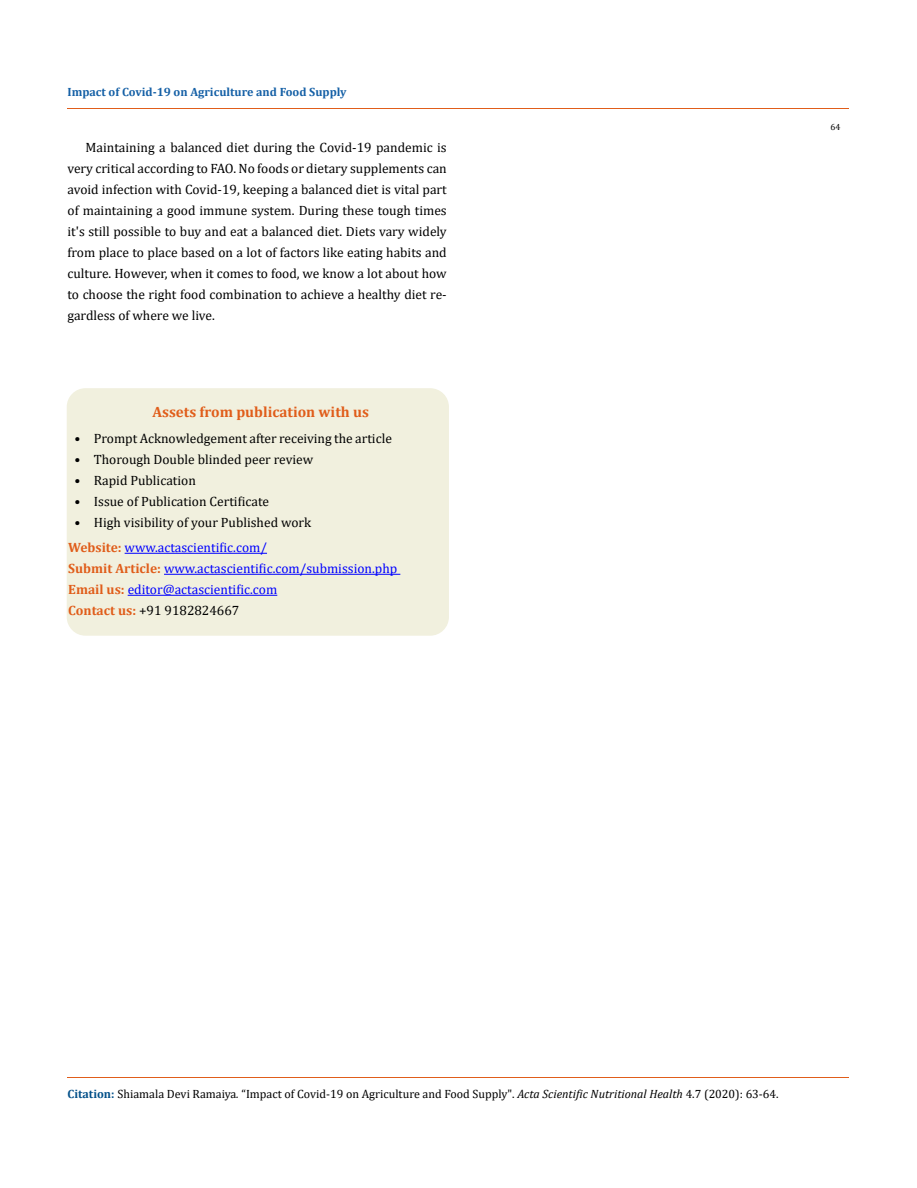
<style>
.page{position:relative;width:917px;height:1188px;background:#fff}
.page>*{position:absolute;margin:0;border:0;box-sizing:border-box;transform-origin:0 0}
.t1{font:700 15px "Cambria";color:#e05d1a}
.t2{font:13.5px/21px "Cambria";color:#000;text-align:justify}
.t3{font:13.5px/21px "Cambria";color:#00f}
.t4{font:12px "Cambria";color:#000}
.t5{font:700 12px "Cambria";color:#1560a6}
.t6{font:9px "Cambria";color:#000}
.s1{font-weight:700;color:#e05d1a}
.s2{color:#000}
.s3{font-weight:700;color:#035089}
.s4{font-style:italic}
</style>
<div class="page">
<hr style="left:67px;top:109px;width:782px;height:1px;background:#e05d1a">
<div style="left:67px;top:389px;width:381px;height:246px;background:#f1f0de;border-radius:18px"></div>
<div style="left:67px;top:388px;width:382px;height:248px;border:2px solid #f1f0de;border-radius:18px"></div>
<hr style="left:125px;top:553px;width:142px;height:1px;background:#00f">
<hr style="left:164px;top:574px;width:236px;height:1px;background:#00f">
<hr style="left:128px;top:595px;width:149px;height:1px;background:#00f">
<hr style="left:67px;top:1077px;width:782px;height:1px;background:#e05d1a">
<p class="t5" style="left:67px;top:83px;width:280px">Impact of Covid-19 on Agriculture and Food Supply</p>
<p class="t2" style="left:67px;top:136px;width:381px;text-indent:18px">Maintaining a balanced diet during the Covid-19 pandemic is very critical according to FAO. No foods or dietary supplements can avoid infection with Covid-19, keeping a balanced diet is vital part of maintaining a good immune system. During these tough times it's still possible to buy and eat a balanced diet. Diets vary widely from place to place based on a lot of factors like eating habits and culture. However, when it comes to food, we know a lot about how to choose the right food combination to achieve a healthy diet re&shy;gardless of where we live.</p>
<p class="t1" style="left:152px;top:401px;width:218px">Assets from publication with us</p>
<p class="t2" style="left:74px;top:428px;width:319px">• Prompt Acknowledgement after receiving the article</p>
<p class="t2" style="left:74px;top:449px;width:240px">• Thorough Double blinded peer review</p>
<p class="t2" style="left:74px;top:470px;width:123px">• Rapid Publication</p>
<p class="t2" style="left:74px;top:491px;width:196px">• Issue of Publication Certificate</p>
<p class="t2" style="left:74px;top:512px;width:238px">• High visibility of your Published work</p>
<p class="t3" style="left:68px;top:537px;width:330px"><span class="s1">Website:</span> www.actascientific.com/<br><span class="s1">Submit Article:</span> www.actascientific.com/submission.php <span class="s1">Email us:</span> editor@actascientific.com<br><span class="s1">Contact us:</span> <span class="s2">+91 9182824667</span></p>
<p class="t6" style="left:830px;top:122px;width:11px">64</p>
<p class="t4" style="left:67px;top:1087px;width:712px"><span class="s3">Citation:</span> Shiamala Devi Ramaiya<span class="s4">.</span> “Impact of Covid-19 on Agriculture and Food Supply". <span class="s4">Acta Scientific Nutritional Health</span> 4.7 (2020): 63-64.</p>
</div>
